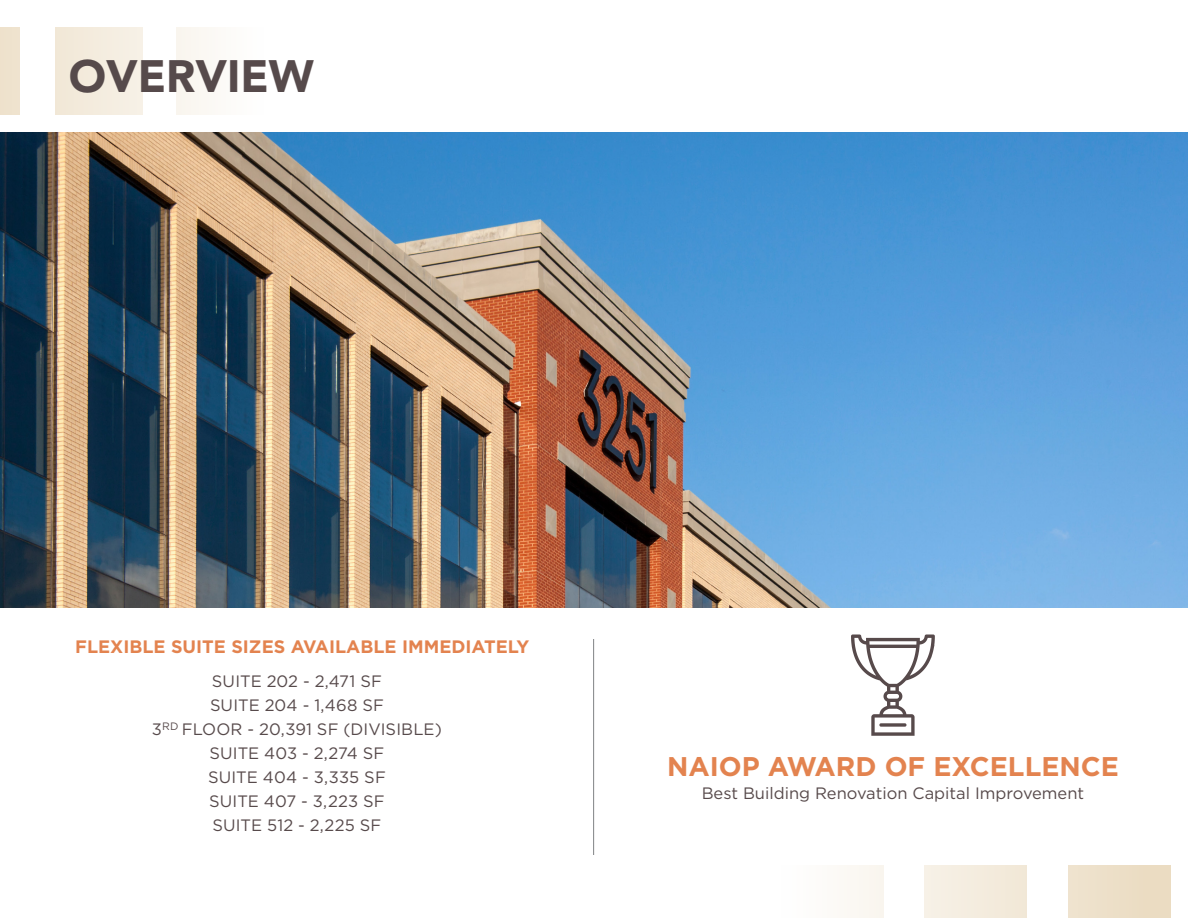
<style>
.page{position:relative;width:1188px;height:918px;background:#fff}
.page>*{position:absolute;margin:0;border:0;box-sizing:border-box;transform-origin:0 0}
.t1{font:900 45px "Avenir";color:#564a4b}
.t2{font:700 27px "Gotham";color:#e3834f}
.t3{font:700 18px "Gotham";color:#e3834f}
.t4{font:16.5px/24px "Gotham";color:#574a4b;text-align:center}
</style>
<div class="page">
<div style="left:177px;top:27px;width:87px;height:88px;background:#fcfaf6"></div>
<div style="left:0;top:27px;width:20px;height:88px;background:#eee2cd"></div>
<div style="left:55px;top:27px;width:88px;height:88px;background:#f4ecde"></div>
<hr style="left:593px;top:639px;width:1px;height:216px;background:#808285">
<img style="left:0;top:133px;width:1188px;height:475px">
<svg style="left:851px;top:635px;width:84px;height:101px"></svg>
<div style="left:782px;top:865px;width:102px;height:53px;background:#fcfaf6"></div>
<div style="left:1068px;top:865px;width:102px;height:53px;background:#ebdcc2"></div>
<div style="left:924px;top:865px;width:102px;height:53px;background:#f4ecdf"></div>
<h1 class="t1" style="left:69px;top:37px;width:246px">OVERVIEW</h1>
<p class="t3" style="left:75px;top:635px;width:456px">FLEXIBLE SUITE SIZES AVAILABLE IMMEDIATELY</p>
<p class="t4" style="left:152px;top:669px;width:292px">SUITE 202 - 2,471 SF<br>SUITE 204 - 1,468 SF<br>3<sup>RD</sup> FLOOR - 20,391 SF (DIVISIBLE)<br>SUITE 403 - 2,274 SF<br>SUITE 404 - 3,335 SF<br>SUITE 407 - 3,223 SF<br>SUITE 512 - 2,225 SF</p>
<h2 class="t2" style="left:667px;top:749px;width:453px">NAIOP AWARD OF EXCELLENCE</h2>
<p class="t4" style="left:702px;top:781px;width:384px">Best Building Renovation Capital Improvement</p>
</div>
